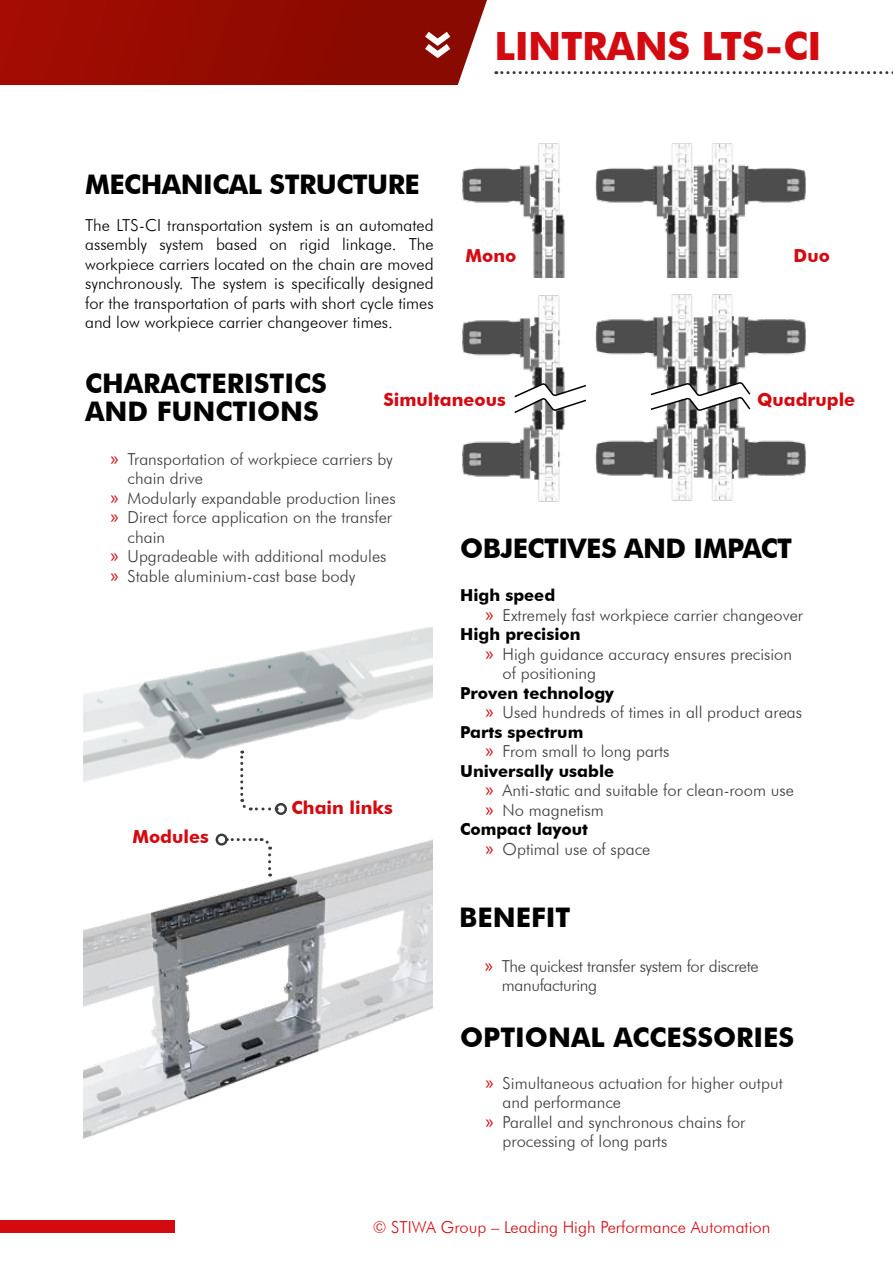
<style>
.page{position:relative;width:893px;height:1263px;background:#fff}
.page>*{position:absolute;margin:0;border:0;box-sizing:border-box;transform-origin:0 0}
.t1{font:700 52.8px "Futura BT";color:#fff}
.t2{font:700 39px "Futura BT";letter-spacing:-.01em;color:#d40a11}
.t3{font:700 27px/28.5px "Futura BT";color:#000}
.t4{font:700 27px "Futura BT";letter-spacing:-.02em;color:#000}
.t5{font:700 18px "Futura BT";color:#d40a11}
.t6{font:300 16.5px "Futura BT";color:#3a3a39}
.t7{font:300 16.5px/19.5px "Futura BT";color:#000;text-align:justify}
.t8{font:700 16.5px "Futura BT";color:#000}
.t9{font:300 16.5px/19.5px "Futura BT";letter-spacing:-.02em;color:#3a3a39}
.t10{font:300 16.5px "Futura BT";color:#d40a11}
.s1{font-family:"Myriad Pro";font-weight:400;font-size:19.5px;color:#d40a11}
</style>
<div class="page">
<div style="left:0;top:1220px;width:174px;height:13px;background:#d40a11"></div>
<img style="left:84px;top:836px;width:349px;height:303px">
<img style="left:84px;top:627px;width:349px;height:155px">
<img style="left:462px;top:143px;width:103px;height:134px">
<img style="left:462px;top:295px;width:103px;height:207px">
<img style="left:595px;top:143px;width:211px;height:134px">
<img style="left:595px;top:294px;width:211px;height:87px">
<img style="left:595px;top:412px;width:211px;height:89px">
<svg style="left:496px;top:71px;width:397px;height:3px"></svg>
<svg style="left:0;top:0;width:487px;height:85px;background:#961208"></svg>
<svg style="left:226px;top:838px;width:47px;height:11px"></svg>
<svg style="left:268px;top:855px;width:3px;height:21px"></svg>
<div style="left:216px;top:833px;width:12px;height:12px;border:2px solid #3a3a39;border-radius:50%"></div>
<svg style="left:238px;top:750px;width:32px;height:61px"></svg>
<div style="left:275px;top:803px;width:12px;height:12px;border:2px solid #3a3a39;border-radius:50%"></div>
<svg style="left:650px;top:381px;width:101px;height:31px"></svg>
<svg style="left:513px;top:382px;width:73px;height:32px"></svg>
<h1 class="t1" style="left:476px;top:31px;width:30px;rotate:90deg">»</h1>
<h2 class="t2" style="left:494px;top:22px;width:329px">LINTRANS LTS-CI</h2>
<h3 class="t4" style="left:85px;top:168px;width:336px">MECHANICAL STRUCTURE</h3>
<p class="t7" style="left:85px;top:215px;width:350px">The LTS-CI transportation system is an automated assembly system based on rigid linkage. The workpiece carriers located on the chain are moved synchronously. The system is specifically designed for the transportation of parts with short cycle times and low workpiece carrier changeover times.</p>
<p class="t5" style="left:466px;top:245px;width:52px">Mono</p>
<p class="t5" style="left:794px;top:245px;width:38px">Duo</p>
<h3 class="t3" style="left:85px;top:369px;width:243px">CHARACTERISTICS<br>AND FUNCTIONS</h3>
<p class="t5" style="left:383px;top:388px;width:124px">Simultaneous</p>
<p class="t5" style="left:757px;top:388px;width:100px">Quadruple</p>
<p class="t6" style="left:111px;top:449px;width:284px"><span class="s1">»</span> Transportation of workpiece carriers by</p>
<p class="t6" style="left:128px;top:468px;width:77px">chain drive</p>
<p class="t6" style="left:111px;top:488px;width:287px"><span class="s1">»</span> Modularly expandable production lines</p>
<p class="t6" style="left:111px;top:507px;width:283px"><span class="s1">»</span> Direct force application on the transfer</p>
<p class="t6" style="left:128px;top:527px;width:39px">chain</p>
<p class="t6" style="left:111px;top:546px;width:277px"><span class="s1">»</span> Upgradeable with additional modules</p>
<p class="t6" style="left:111px;top:566px;width:246px"><span class="s1">»</span> Stable aluminium-cast base body</p>
<p class="t5" style="left:132px;top:826px;width:78px">Modules</p>
<p class="t5" style="left:292px;top:796px;width:103px">Chain links</p>
<h3 class="t4" style="left:460px;top:532px;width:334px">OBJECTIVES AND IMPACT</h3>
<p class="t8" style="left:460px;top:585px;width:97px">High speed</p>
<p class="t6" style="left:486px;top:605px;width:319px"><span class="s1">»</span> Extremely fast workpiece carrier changeover</p>
<p class="t8" style="left:460px;top:624px;width:122px">High precision</p>
<p class="t6" style="left:486px;top:644px;width:308px"><span class="s1">»</span> High guidance accuracy ensures precision</p>
<p class="t6" style="left:503px;top:663px;width:95px">of positioning</p>
<p class="t8" style="left:460px;top:683px;width:155px">Proven technology</p>
<p class="t6" style="left:486px;top:702px;width:318px"><span class="s1">»</span> Used hundreds of times in all product areas</p>
<p class="t8" style="left:460px;top:722px;width:125px">Parts spectrum</p>
<p class="t6" style="left:486px;top:741px;width:185px"><span class="s1">»</span> From small to long parts</p>
<p class="t8" style="left:460px;top:761px;width:156px">Universally usable</p>
<p class="t6" style="left:486px;top:780px;width:310px"><span class="s1">»</span> Anti-static and suitable for clean-room use</p>
<p class="t6" style="left:486px;top:800px;width:120px"><span class="s1">»</span> No magnetism</p>
<p class="t8" style="left:460px;top:819px;width:129px">Compact layout</p>
<p class="t6" style="left:486px;top:839px;width:166px"><span class="s1">»</span> Optimal use of space</p>
<h3 class="t3" style="left:459px;top:903px;width:113px">BENEFIT</h3>
<p class="t9" style="left:502px;top:956px;width:258px;text-indent:-17px"><span class="s1">»</span> The quickest transfer system for discrete manufacturing</p>
<h3 class="t3" style="left:460px;top:1023px;width:336px">OPTIONAL ACCESSORIES</h3>
<p class="t6" style="left:486px;top:1073px;width:299px"><span class="s1">»</span> Simultaneous actuation for higher output</p>
<p class="t6" style="left:503px;top:1092px;width:120px">and performance</p>
<p class="t6" style="left:486px;top:1112px;width:261px"><span class="s1">»</span> Parallel and synchronous chains for</p>
<p class="t6" style="left:503px;top:1131px;width:166px">processing of long parts</p>
<p class="t10" style="left:373px;top:1217px;width:399px">© STIWA Group – Leading High Performance Automation</p>
</div>
